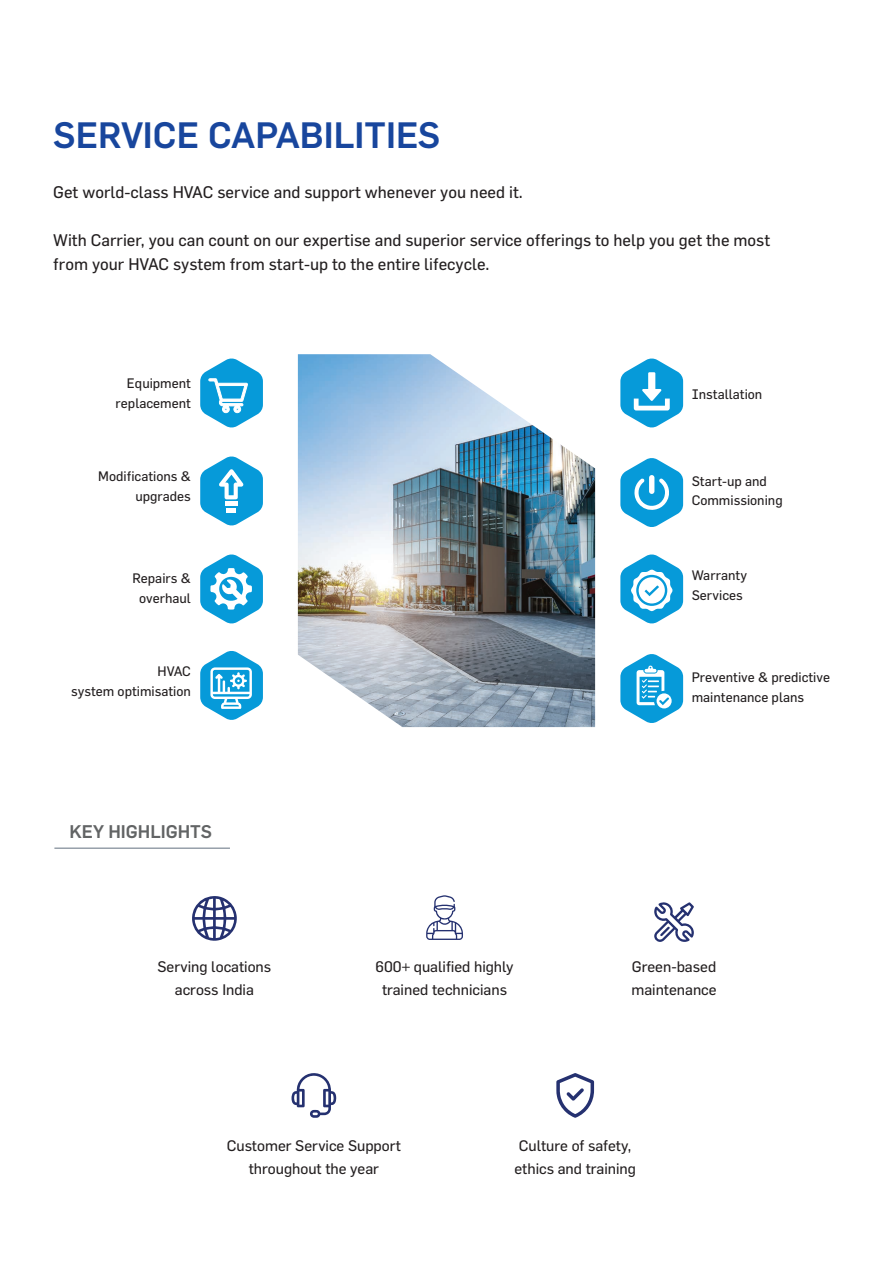
<style>
.page{position:relative;width:893px;height:1263px;background:#fff}
.page>*{position:absolute;margin:0;border:0;box-sizing:border-box;transform-origin:0 0}
.t1{font:500 36px "Flama";color:#18469d}
.t2{font:500 18px "Flama";color:#626465}
.t3{font:16.5px/24px "Flama";color:#231f20}
.t4{font:15px "Flama Basic";color:#231f20}
.t5{font:13.5px "Flama";color:#231f20}
</style>
<div class="page">
<img style="left:298px;top:354px;width:297px;height:373px">
<svg style="left:200px;top:358px;width:63px;height:70px"></svg>
<svg style="left:200px;top:554px;width:63px;height:70px"></svg>
<svg style="left:200px;top:456px;width:63px;height:70px"></svg>
<svg style="left:200px;top:651px;width:63px;height:69px"></svg>
<svg style="left:620px;top:358px;width:63px;height:70px"></svg>
<svg style="left:620px;top:458px;width:63px;height:69px"></svg>
<svg style="left:620px;top:554px;width:63px;height:70px"></svg>
<svg style="left:620px;top:654px;width:63px;height:69px"></svg>
<hr style="left:54px;top:848px;width:176px;height:1px;background:#63707f">
<svg style="left:426px;top:895px;width:37px;height:45px"></svg>
<svg style="left:192px;top:896px;width:45px;height:45px"></svg>
<svg style="left:654px;top:902px;width:40px;height:40px"></svg>
<svg style="left:292px;top:1073px;width:44px;height:45px"></svg>
<svg style="left:556px;top:1073px;width:38px;height:45px"></svg>
<p class="t1" style="left:53px;top:109px;width:389px">SERVICE CAPABILITIES</p>
<p class="t3" style="left:53px;top:180px;width:471px">Get world-class HVAC service and support whenever you need it.</p>
<p class="t3" style="left:53px;top:228px;width:718px">With Carrier, you can count on our expertise and superior service offerings to help you get the most from your HVAC system from start-up to the entire lifecycle.</p>
<p class="t5" style="left:127px;top:375px;width:66px">Equipment</p>
<p class="t5" style="left:116px;top:395px;width:77px">replacement</p>
<p class="t5" style="left:98px;top:468px;width:94px">Modifications &amp;</p>
<p class="t5" style="left:135px;top:488px;width:57px">upgrades</p>
<p class="t5" style="left:132px;top:570px;width:60px">Repairs &amp;</p>
<p class="t5" style="left:139px;top:590px;width:53px">overhaul</p>
<p class="t5" style="left:158px;top:663px;width:35px">HVAC</p>
<p class="t5" style="left:71px;top:683px;width:121px">system optimisation</p>
<p class="t2" style="left:69px;top:819px;width:144px">KEY HIGHLIGHTS</p>
<p class="t4" style="left:157px;top:956px;width:115px">Serving locations</p>
<p class="t4" style="left:175px;top:979px;width:81px">across India</p>
<p class="t4" style="left:376px;top:956px;width:139px">600+ qualified highly</p>
<p class="t4" style="left:382px;top:979px;width:127px">trained technicians</p>
<p class="t5" style="left:692px;top:386px;width:72px">Installation</p>
<p class="t5" style="left:692px;top:473px;width:77px">Start-up and</p>
<p class="t5" style="left:692px;top:492px;width:92px">Commissioning</p>
<p class="t5" style="left:692px;top:567px;width:57px">Warranty</p>
<p class="t5" style="left:692px;top:587px;width:53px">Services</p>
<p class="t5" style="left:692px;top:669px;width:140px">Preventive &amp; predictive</p>
<p class="t5" style="left:692px;top:689px;width:114px">maintenance plans</p>
<p class="t4" style="left:632px;top:956px;width:86px">Green-based</p>
<p class="t4" style="left:631px;top:979px;width:87px">maintenance</p>
<p class="t4" style="left:227px;top:1135px;width:176px">Customer Service Support</p>
<p class="t4" style="left:249px;top:1158px;width:132px">throughout the year</p>
<p class="t4" style="left:519px;top:1135px;width:114px">Culture of safety,</p>
<p class="t4" style="left:514px;top:1158px;width:123px">ethics and training</p>
</div>
